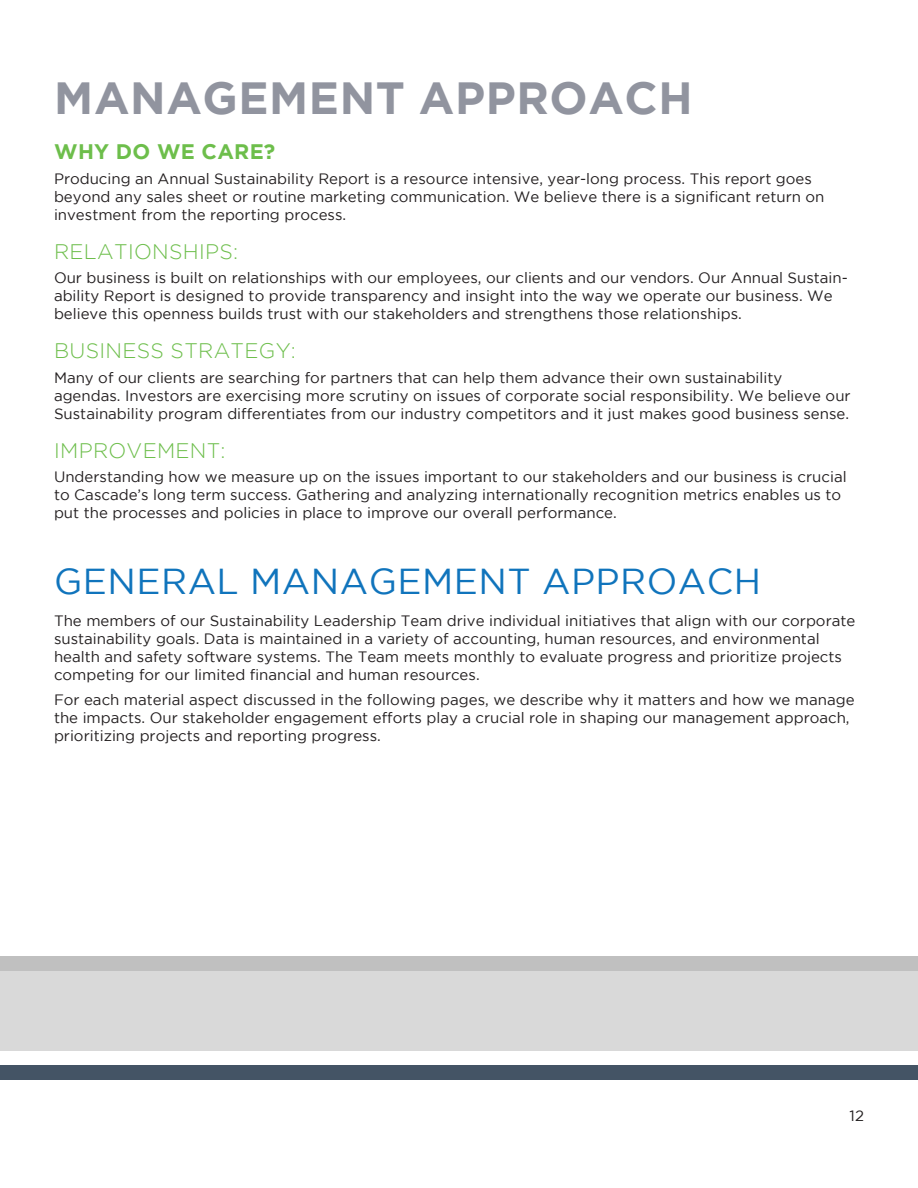
<style>
.page{position:relative;width:918px;height:1188px;background:#fff}
.page>*{position:absolute;margin:0;border:0;box-sizing:border-box;transform-origin:0 0}
.t1{font:700 45px "Gotham";letter-spacing:.015em;color:#91949f}
.t2{font:36px "Gotham";letter-spacing:.015em;color:#1074bc}
.Sub-Header{font:300 21px "Gotham";letter-spacing:.015em;color:#6dbe4b}
.Sub-Header-2{font:700 21px "Gotham";letter-spacing:.015em;color:#6dbe4b}
.t3{font:15px/18px "Gotham";color:#231f20}
</style>
<div class="page">
<div style="left:0;top:1065px;width:918px;height:15px;background:#445465"></div>
<div style="left:0;top:971px;width:918px;height:80px;background:#d9d9d9"></div>
<div style="left:0;top:956px;width:918px;height:15px;background:#c0c0c0"></div>
<p class="t1" style="left:54px;top:72px;width:640px">MANAGEMENT APPROACH</p>
<p class="Sub-Header-2" style="left:54px;top:140px;width:223px">WHY DO WE CARE?</p>
<p class="t3" style="left:54px;top:169px;width:772px">Producing an Annual Sustainability Report is a resource intensive, year-long process. This report goes beyond any sales sheet or routine marketing communication. We believe there is a significant return on investment from the reporting process.</p>
<p class="Sub-Header" style="left:54px;top:240px;width:185px">RELATIONSHIPS:</p>
<p class="t3" style="left:54px;top:269px;width:795px">Our business is built on relationships with our employees, our clients and our vendors. Our Annual Sustain&shy;ability Report is designed to provide transparency and insight into the way we operate our business. We believe this openness builds trust with our stakeholders and strengthens those relationships.</p>
<p class="Sub-Header" style="left:54px;top:339px;width:243px">BUSINESS STRATEGY:</p>
<p class="t3" style="left:54px;top:368px;width:798px">Many of our clients are searching for partners that can help them advance their own sustainability<br>agendas. Investors are exercising more scrutiny on issues of corporate social responsibility. We believe our<br>Sustainability program differentiates from our industry competitors and it just makes good business sense.</p>
<p class="Sub-Header" style="left:54px;top:439px;width:173px">IMPROVEMENT:</p>
<p class="t3" style="left:54px;top:468px;width:794px">Understanding how we measure up on the issues important to our stakeholders and our business is crucial to Cascade’s long term success. Gathering and analyzing internationally recognition metrics enables us to put the processes and policies in place to improve our overall performance.</p>
<h2 class="t2" style="left:54px;top:562px;width:708px">GENERAL MANAGEMENT APPROACH</h2>
<p class="t3" style="left:54px;top:611px;width:803px">The members of our Sustainability Leadership Team drive individual initiatives that align with our corporate sustainability goals. Data is maintained in a variety of accounting, human resources, and environmental health and safety software systems. The Team meets monthly to evaluate progress and prioritize projects competing for our limited financial and human resources.</p>
<p class="t3" style="left:54px;top:690px;width:802px">For each material aspect discussed in the following pages, we describe why it matters and how we manage the impacts. Our stakeholder engagement efforts play a crucial role in shaping our management approach, prioritizing projects and reporting progress.</p>
<p class="t3" style="left:850px;top:1106px;width:16px">12</p>
</div>
